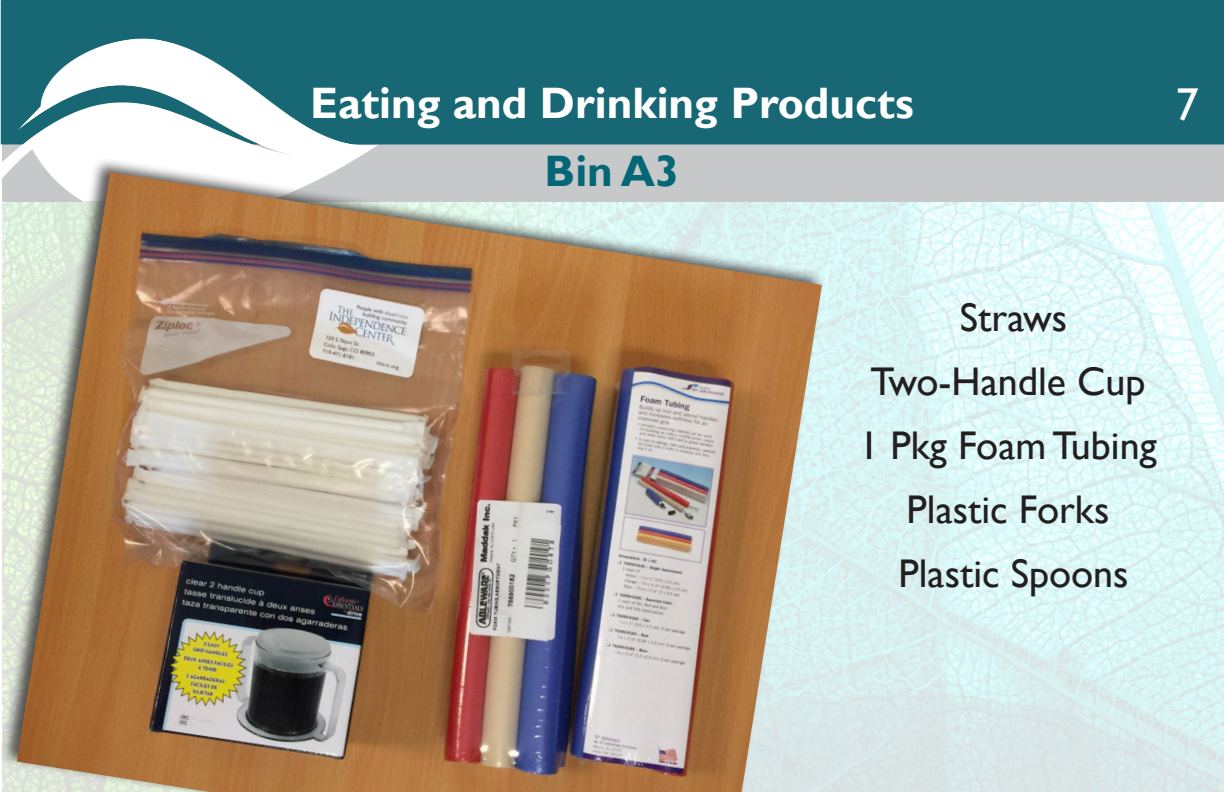
<style>
.page{position:relative;width:1224px;height:792px;background:#fff}
.page>*{position:absolute;margin:0;border:0;box-sizing:border-box;transform-origin:0 0}
.t1{font:46px "Gill Sans";color:#fff}
.Kit_Heading{font:700 44px "Gill Sans";color:#fff}
.Kit_Subhead{font:700 44px "Gill Sans";color:#036775}
.Kit_List{font:40px "Gill Sans";color:#231f20}
</style>
<div class="page">
<img style="left:1px;top:0;width:1223px;height:792px">
<div style="left:0;top:157px;width:825px;height:635px;background:#231f20;opacity:.75"></div>
<img style="left:17px;top:172px;width:805px;height:620px">
<p class="Kit_Heading" style="left:310px;top:77px;width:605px">Eating and Drinking Products</p>
<p class="Kit_Subhead" style="left:545px;top:145px;width:136px">Bin A3</p>
<p class="t1" style="left:1176px;top:78px;width:24px">7</p>
<p class="Kit_List" style="left:960px;top:294px;width:109px">Straws</p>
<p class="Kit_List" style="left:870px;top:358px;width:277px">Two-Handle Cup</p>
<p class="Kit_List" style="left:859px;top:422px;width:299px">1 Pkg Foam Tubing</p>
<p class="Kit_List" style="left:907px;top:486px;width:204px">Plastic Forks</p>
<p class="Kit_List" style="left:898px;top:550px;width:232px">Plastic Spoons</p>
</div>
